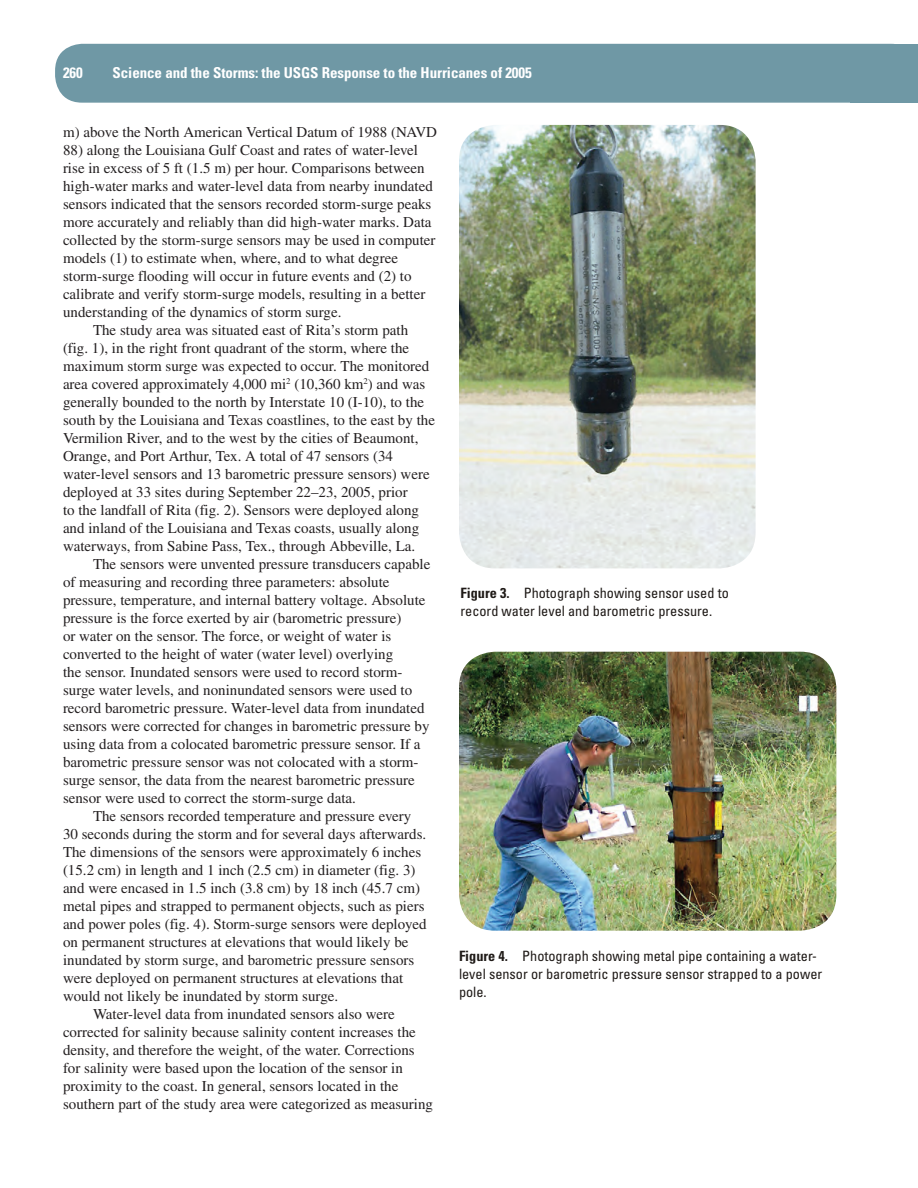
<style>
.page{position:relative;width:918px;height:1188px;background:#fff}
.page>*{position:absolute;margin:0;border:0;box-sizing:border-box;transform-origin:0 0}
.Body_Text{font:15px/18px "Times";color:#231f20}
.t1{font:700 condensed 15px "Univers";letter-spacing:-.005em;color:#fff}
.FigureCaption{font:condensed 14.25px/18px "Univers";color:#1f1a17}
.s1{font-weight:700}
</style>
<div class="page">
<div style="left:851px;top:44px;width:67px;height:59px;background:#6f98a5"></div>
<div style="left:55px;top:44px;width:863px;height:59px;background:#6f98a5;border-radius:27px"></div>
<img style="left:459px;top:652px;width:377px;height:279px">
<img style="left:459px;top:125px;width:297px;height:443px">
<p class="t1" style="left:63px;top:63px;width:21px">260</p>
<p class="t1" style="left:113px;top:63px;width:421px">Science and the Storms: the USGS Response to the Hurricanes of 2005</p>
<p class="Body_Text" style="left:63px;top:123px;width:375px">m) above the North American Vertical Datum of 1988 (NAVD</p>
<p class="Body_Text" style="left:63px;top:141px;width:374px">88) along the Louisiana Gulf Coast and rates of water-level rise in excess of 5 ft (1.5 m) per hour. Comparisons between high-water marks and water-level data from nearby inundated sensors indicated that the sensors recorded storm-surge peaks more accurately and reliably than did high-water marks. Data collected by the storm-surge sensors may be used in computer models (1) to estimate when, where, and to what degree storm-surge flooding will occur in future events and (2) to calibrate and verify storm-surge models, resulting in a better understanding of the dynamics of storm surge.</p>
<p class="Body_Text" style="left:63px;top:321px;width:374px;text-indent:30px">The study area was situated east of Rita’s storm path (fig. 1), in the right front quadrant of the storm, where the maximum storm surge was expected to occur. The monitored area covered approximately 4,000 mi<sup>2</sup> (10,360 km<sup>2</sup>) and was generally bounded to the north by Interstate 10 (I-10), to the south by the Louisiana and Texas coastlines, to the east by the Vermilion River, and to the west by the cities of Beaumont, Orange, and Port Arthur, Tex. A total of 47 sensors (34 water-level sensors and 13 barometric pressure sensors) were deployed at 33 sites during September 22–23, 2005, prior<br>to the landfall of Rita (fig. 2). Sensors were deployed along and inland of the Louisiana and Texas coasts, usually along waterways, from Sabine Pass, Tex., through Abbeville, La.</p>
<p class="Body_Text" style="left:63px;top:555px;width:369px;text-indent:30px">The sensors were unvented pressure transducers capable of measuring and recording three parameters: absolute pressure, temperature, and internal battery voltage. Absolute pressure is the force exerted by air (barometric pressure)<br>or water on the sensor. The force, or weight of water is converted to the height of water (water level) overlying<br>the sensor. Inundated sensors were used to record storm&shy;surge water levels, and noninundated sensors were used to record barometric pressure. Water-level data from inundated sensors were corrected for changes in barometric pressure by using data from a colocated barometric pressure sensor. If a barometric pressure sensor was not colocated with a storm&shy;surge sensor, the data from the nearest barometric pressure sensor were used to correct the storm-surge data.</p>
<p class="Body_Text" style="left:63px;top:807px;width:365px;text-indent:30px">The sensors recorded temperature and pressure every 30 seconds during the storm and for several days afterwards.<br>The dimensions of the sensors were approximately 6 inches (15.2 cm) in length and 1 inch (2.5 cm) in diameter (fig. 3) and were encased in 1.5 inch (3.8 cm) by 18 inch (45.7 cm) metal pipes and strapped to permanent objects, such as piers and power poles (fig. 4). Storm-surge sensors were deployed on permanent structures at elevations that would likely be inundated by storm surge, and barometric pressure sensors were deployed on permanent structures at elevations that would not likely be inundated by storm surge.</p>
<p class="Body_Text" style="left:63px;top:1005px;width:372px;text-indent:30px">Water-level data from inundated sensors also were corrected for salinity because salinity content increases the density, and therefore the weight, of the water. Corrections for salinity were based upon the location of the sensor in proximity to the coast. In general, sensors located in the southern part of the study area were categorized as measuring</p>
<p class="FigureCaption" style="left:460px;top:583px;width:270px"><span class="s1">Figure 3.</span> Photograph showing sensor used to record water level and barometric pressure.</p>
<p class="FigureCaption" style="left:459px;top:946px;width:365px"><span class="s1">Figure 4.</span> Photograph showing metal pipe containing a water&shy;level sensor or barometric pressure sensor strapped to a power pole.</p>
</div>
